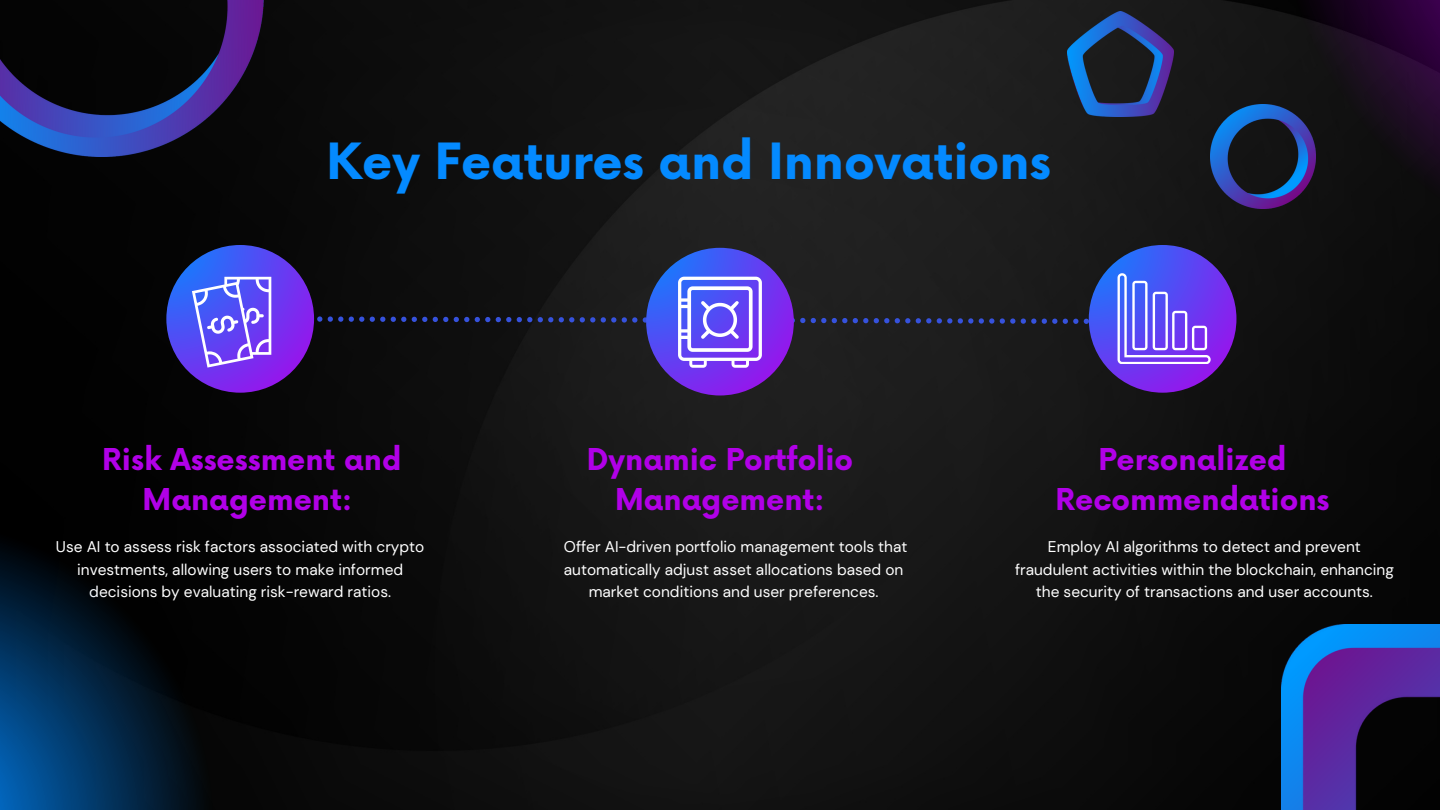
<style>
.page{position:relative;width:1440px;height:810px;background:#fff}
.page>*{position:absolute;margin:0;border:0;box-sizing:border-box;transform-origin:0 0}
.t1{font:700 48.6px "Now";color:#048aff}
.t2{font:700 29.4px/40.8px "Now";color:#b100e8;text-align:center}
.t3{font:15.5px/22.5px "DM Sans";color:#fff;text-align:center}
</style>
<div class="page">
<img style="left:0;top:0;width:1440px;height:810px">
<svg style="left:166px;top:245px;width:148px;height:148px;background:#623eef"></svg>
<svg style="left:646px;top:248px;width:148px;height:147px;background:#643ef1"></svg>
<svg style="left:1089px;top:245px;width:147px;height:148px;background:#6938ef"></svg>
<svg style="left:0;top:492px;width:240px;height:318px;background:#021527"></svg>
<svg style="left:1236px;top:0;width:204px;height:319px;background:#140d16"></svg>
<img style="left:1067px;top:12px;width:107px;height:104px">
<img style="left:0;top:0;width:264px;height:156px">
<img style="left:1211px;top:104px;width:104px;height:105px">
<img style="left:1281px;top:624px;width:159px;height:186px">
<svg style="left:317px;top:273px;width:894px;height:94px;background:#332f5a"></svg>
<svg style="left:192px;top:277px;width:79px;height:90px"></svg>
<p class="t1" style="left:326px;top:135px;width:726px">Key Features and Innovations</p>
<p class="t2" style="left:102px;top:440px;width:301px">Risk Assessment and<br>Management:</p>
<p class="t3" style="left:56px;top:536px;width:370px">Use AI to assess risk factors associated with crypto investments, allowing users to make informed decisions by evaluating risk-reward ratios.</p>
<p class="t2" style="left:587px;top:440px;width:268px">Dynamic Portfolio<br>Management:</p>
<p class="t3" style="left:564px;top:536px;width:345px">Offer AI-driven portfolio management tools that automatically adjust asset allocations based on market conditions and user preferences.</p>
<p class="t2" style="left:1056px;top:440px;width:275px">Personalized<br>Recommendations</p>
<p class="t3" style="left:1015px;top:536px;width:380px">Employ AI algorithms to detect and prevent fraudulent activities within the blockchain, enhancing the security of transactions and user accounts.</p>
</div>
